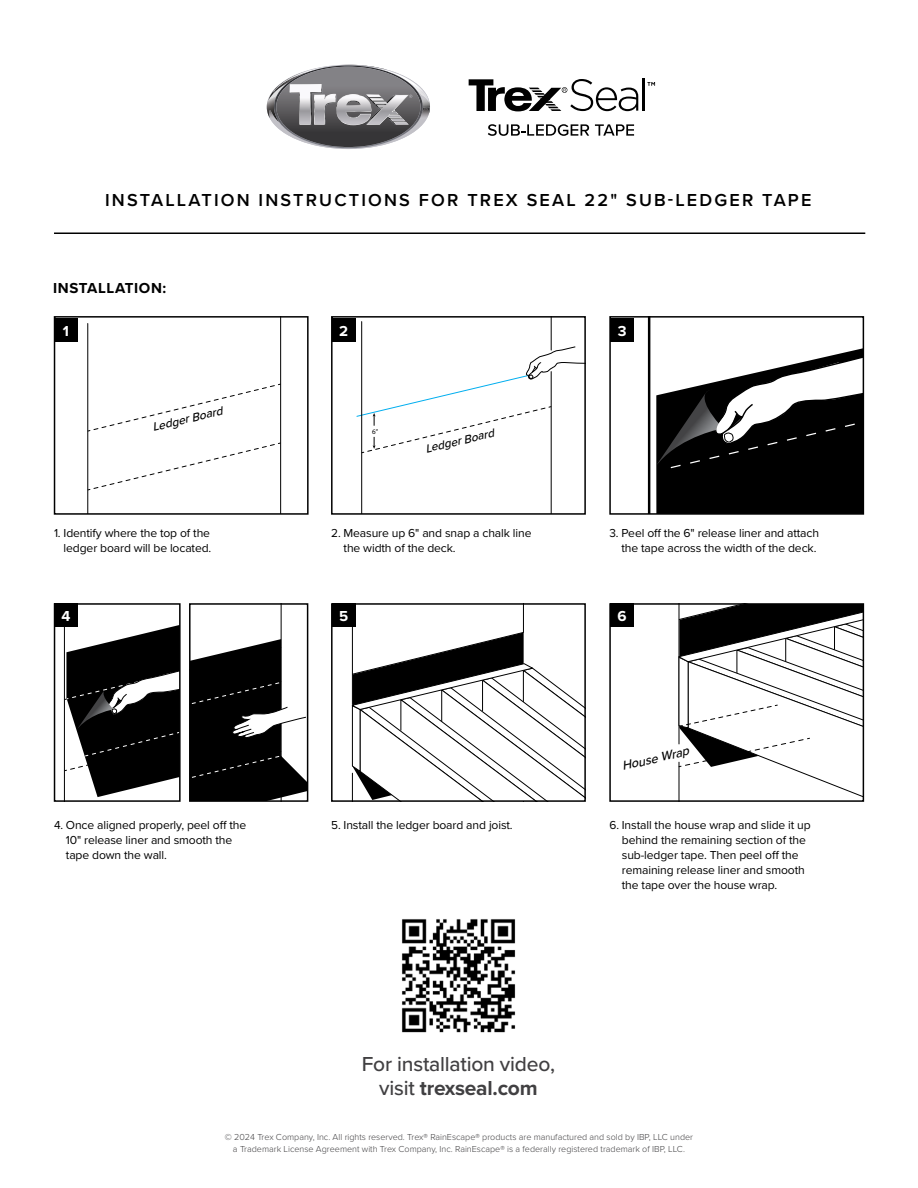
<style>
.page{position:relative;width:918px;height:1188px;background:#fff}
.page>*{position:absolute;margin:0;border:0;box-sizing:border-box;transform-origin:0 0}
.t1{font:500 21px/24px "Proxima Nova";letter-spacing:-.01em;color:#414042;text-align:center}
.t2{font:600 18px "Proxima Nova";letter-spacing:.12em;color:#000}
.t3{font:700 15px "Proxima Nova";letter-spacing:.04em;color:#000}
.t4{font:700 15px "Proxima Nova";color:#fff}
.t5{font:italic 500 12.9px "Proxima Nova";color:#000}
.t6{font:italic 500 12.15px "Proxima Nova";color:#000}
.t7{font:12px/15px "Proxima Nova";letter-spacing:-.01em;color:#000}
.t8{font:italic 500 12px "Proxima Nova";color:#000}
.t9{font:300 9px/12px "Proxima Nova";color:#414042;text-align:center}
.t10{font:7.05px "Myriad Pro";color:#000}
.s1{font-weight:700}
</style>
<div class="page">
<svg style="left:488px;top:124px;width:101px;height:12px"></svg>
<svg style="left:595px;top:124px;width:39px;height:12px"></svg>
<hr style="left:643px;top:78px;width:2px;height:33px;background:#000">
<svg style="left:469px;top:79px;width:169px;height:33px"></svg>
<svg style="left:647px;top:82px;width:8px;height:4px"></svg>
<svg style="left:267px;top:65px;width:163px;height:84px"></svg>
<div style="left:54px;top:318px;width:24px;height:24px;background:#000"></div>
<div style="left:332px;top:318px;width:24px;height:24px;background:#000"></div>
<div style="left:332px;top:603px;width:24px;height:24px;background:#000"></div>
<div style="left:610px;top:318px;width:24px;height:24px;background:#000"></div>
<div style="left:610px;top:603px;width:24px;height:24px;background:#000"></div>
<hr style="left:54px;top:232px;width:811px;height:2px;background:#000">
<img style="left:402px;top:919px;width:114px;height:114px">
<hr style="left:551px;top:372px;width:1px;height:142px;background:#010101">
<hr style="left:551px;top:317px;width:1px;height:33px;background:#010101">
<hr style="left:361px;top:322px;width:1px;height:192px;background:#010101">
<svg style="left:356px;top:347px;width:227px;height:107px"></svg>
<div style="left:331px;top:316px;width:255px;height:199px;border:2px solid #000"></div>
<svg style="left:351px;top:606px;width:232px;height:193px"></svg>
<div style="left:331px;top:603px;width:255px;height:199px;border:2px solid #000"></div>
<svg style="left:678px;top:606px;width:183px;height:193px"></svg>
<div style="left:609px;top:603px;width:255px;height:199px;border:2px solid #000"></div>
<hr style="left:280px;top:317px;width:1px;height:197px;background:#010101">
<hr style="left:87px;top:324px;width:1px;height:190px;background:#010101">
<svg style="left:87px;top:383px;width:194px;height:49px"></svg>
<svg style="left:87px;top:442px;width:194px;height:49px"></svg>
<div style="left:54px;top:316px;width:255px;height:199px;border:2px solid #000"></div>
<hr style="left:64px;top:604px;width:1px;height:197px;background:#010101">
<svg style="left:64px;top:625px;width:114px;height:172px"></svg>
<div style="left:54px;top:603px;width:127px;height:199px;border:2px solid #000"></div>
<hr style="left:281px;top:604px;width:1px;height:197px;background:#010101">
<svg style="left:192px;top:639px;width:113px;height:160px"></svg>
<div style="left:189px;top:603px;width:119px;height:199px;border:2px solid #000"></div>
<svg style="left:656px;top:348px;width:205px;height:164px"></svg>
<hr style="left:648px;top:317px;width:2px;height:197px;background:#000">
<div style="left:609px;top:316px;width:255px;height:199px;border:2px solid #000"></div>
<div style="left:54px;top:603px;width:24px;height:24px;background:#000"></div>
<h2 class="t2" style="left:105px;top:186px;width:708px">INSTALLATION INSTRUCTIONS FOR TREX SEAL 22" SUB-LEDGER TAPE</h2>
<p class="t3" style="left:53px;top:277px;width:115px">INSTALLATION:</p>
<p class="t4" style="left:63px;top:319px;width:8px">1</p>
<p class="t4" style="left:339px;top:319px;width:10px">2</p>
<p class="t6" style="left:151px;top:418px;width:73px;rotate:-13deg">Ledger Board</p>
<p class="t10" style="left:372px;top:427px;width:8px">6”</p>
<p class="t8" style="left:423px;top:440px;width:72px;rotate:-13deg">Ledger Board</p>
<p class="t4" style="left:618px;top:319px;width:10px">3</p>
<p class="t7" style="left:54px;top:525px;width:159px;text-align:right">1. Identify where the top of the ledger board will be located.</p>
<p class="t7" style="left:610px;top:525px;width:211px;text-align:right">3. Peel off the 6" release liner and attach the tape across the width of the deck.</p>
<p class="t7" style="left:344px;top:525px;width:189px;text-indent:-12px">2. Measure up 6" and snap a chalk line the width of the deck.</p>
<p class="t4" style="left:62px;top:605px;width:10px">4</p>
<p class="t7" style="left:66px;top:817px;width:182px;text-indent:-12px">4. Once aligned properly, peel off the<br>10" release liner and smooth the tape down the wall.</p>
<p class="t4" style="left:339px;top:605px;width:11px">5</p>
<p class="t4" style="left:618px;top:605px;width:11px">6</p>
<p class="t5" style="left:620px;top:757px;width:70px;rotate:-13deg">House Wrap</p>
<p class="t7" style="left:331px;top:817px;width:183px">5. Install the ledger board and joist.</p>
<p class="t7" style="left:622px;top:817px;width:190px;text-indent:-12px">6. Install the house wrap and slide it up behind the remaining section of the sub-ledger tape. Then peel off the remaining release liner and smooth the tape over the house wrap.</p>
<h1 class="t1" style="left:362px;top:1051px;width:195px">For installation video, visit <span class="s1">trexseal.com</span></h1>
<p class="t9" style="left:225px;top:1131px;width:470px">© 2024 Trex Company, Inc. All rights reserved. Trex® RainEscape® products are manufactured and sold by IBP, LLC under a Trademark License Agreement with Trex Company, Inc. RainEscape® is a federally registered trademark of IBP, LLC.</p>
</div>
